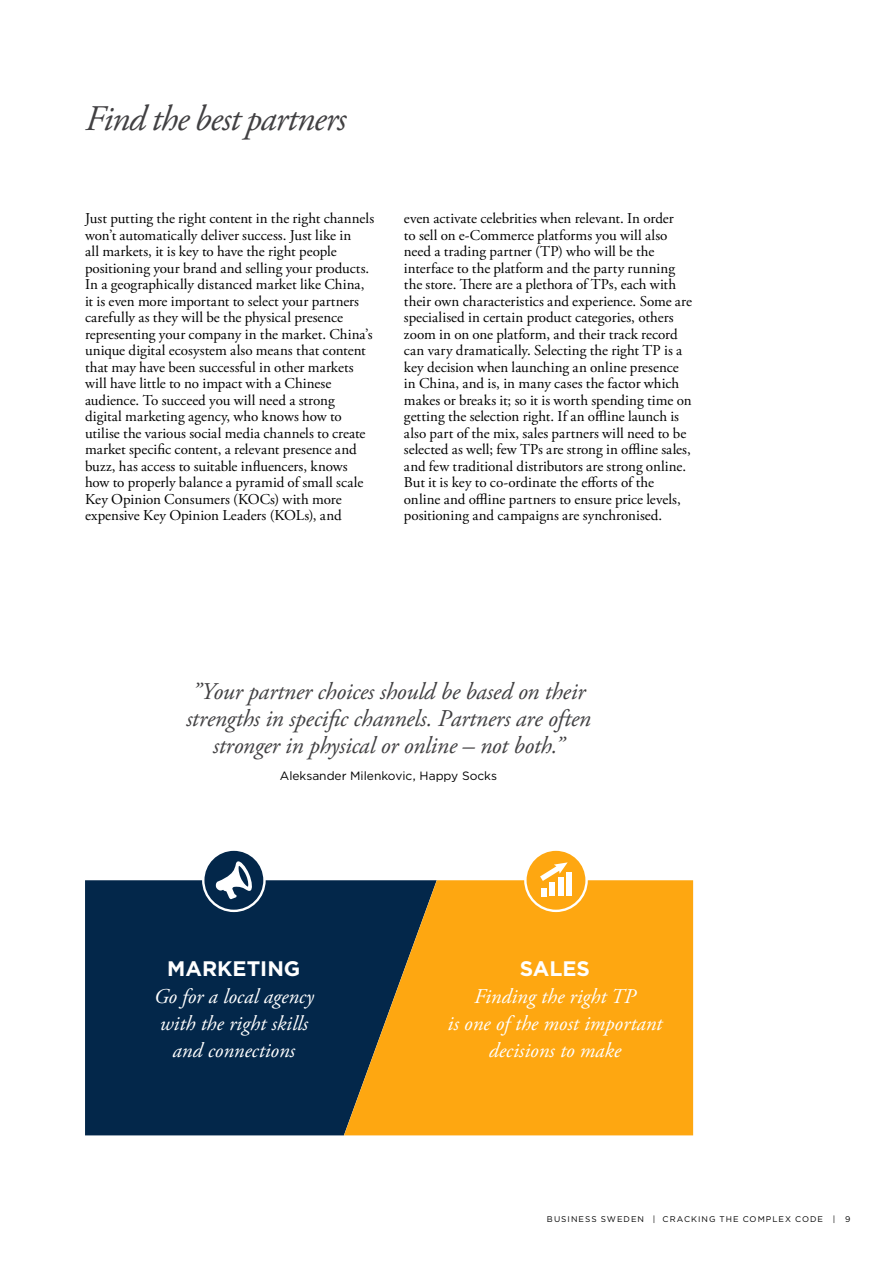
<style>
.page{position:relative;width:893px;height:1263px;background:#fff}
.page>*{position:absolute;margin:0;border:0;box-sizing:border-box;transform-origin:0 0}
.Rubrik_stor{font:italic 36px "Adobe Garamond Pro";letter-spacing:-.025em;color:#414042}
.Gissat_citat_2020{font:italic 24px/27px "Adobe Garamond Pro";letter-spacing:-.01em;color:#414042;text-align:center}
.t1{font:italic 21px/27px "Adobe Garamond Pro";color:#fff;text-align:center}
.t2{font:700 21px "Gotham";color:#fff}
.Bröd{font:15px/16.5px "Adobe Garamond Pro";color:#000}
.Namn_under_citat_202{font:12px "Gotham";color:#000}
.t3{font:8.25px "Gotham";letter-spacing:.125em;color:#000}
</style>
<div class="page">
<div style="left:85px;top:880px;width:259px;height:255px;background:#03274a"></div>
<svg style="left:344px;top:880px;width:349px;height:255px;background:#dc9519"></svg>
<div style="left:525px;top:850px;width:62px;height:61px;background:#fea711;border-radius:50%"></div>
<div style="left:524px;top:848px;width:64px;height:64px;border:2px solid #fff;border-radius:50%"></div>
<svg style="left:540px;top:862px;width:28px;height:19px"></svg>
<div style="left:541px;top:888px;width:6px;height:8px;background:#fff"></div>
<div style="left:549px;top:883px;width:6px;height:13px;background:#fff"></div>
<div style="left:558px;top:878px;width:6px;height:18px;background:#fff"></div>
<div style="left:566px;top:872px;width:6px;height:24px;background:#fff"></div>
<svg style="left:203px;top:850px;width:61px;height:61px"></svg>
<div style="left:202px;top:848px;width:64px;height:64px;border:2px solid #fff;border-radius:50%"></div>
<svg style="left:215px;top:860px;width:38px;height:39px"></svg>
<p class="Rubrik_stor" style="left:85px;top:97px;width:263px">Find the best partners</p>
<p class="Bröd" style="left:85px;top:211px;width:291px">Just putting the right content in the right channels won’t automatically deliver success. Just like in<br>all markets, it is key to have the right people positioning your brand and selling your products.<br>In a geographically distanced market like China, it is even more important to select your partners carefully as they will be the physical presence representing your company in the market. China’s unique digital ecosystem also means that content that may have been successful in other markets will have little to no impact with a Chinese audience. To succeed you will need a strong digital marketing agency, who knows how to utilise the various social media channels to create market specific content, a relevant presence and buzz, has access to suitable influencers, knows how to properly balance a pyramid of small scale Key Opinion Consumers (KOCs) with more expensive Key Opinion Leaders (KOLs), and</p>
<p class="Bröd" style="left:404px;top:211px;width:290px">even activate celebrities when relevant. In order<br>to sell on e-Commerce platforms you will also need a trading partner (TP) who will be the interface to the platform and the party running the store. There are a plethora of TPs, each with their own characteristics and experience. Some are specialised in certain product categories, others zoom in on one platform, and their track record can vary dramatically. Selecting the right TP is a key decision when launching an online presence in China, and is, in many cases the factor which makes or breaks it; so it is worth spending time on getting the selection right. If an offline launch is also part of the mix, sales partners will need to be selected as well; few TPs are strong in offline sales, and few traditional distributors are strong online.<br>But it is key to co-ordinate the efforts of the online and offline partners to ensure price levels, positioning and campaigns are synchronised.</p>
<p class="Gissat_citat_2020" style="left:186px;top:678px;width:406px">”Your partner choices should be based on their strengths in specific channels. Partners are often stronger in physical or online – not both.”</p>
<p class="Namn_under_citat_202" style="left:280px;top:768px;width:219px">Aleksander Milenkovic, Happy Socks</p>
<p class="t2" style="left:167px;top:954px;width:135px">MARKETING</p>
<p class="t1" style="left:154px;top:983px;width:161px">Go for a local agency with the right skills and connections</p>
<p class="t2" style="left:520px;top:954px;width:72px">SALES</p>
<p class="t1" style="left:448px;top:983px;width:216px">Finding the right TP<br>is one of the most important decisions to make</p>
<p class="t3" style="left:547px;top:1213px;width:305px">BUSINESS SWEDEN | CRACKING THE COMPLEX CODE | 9</p>
</div>
